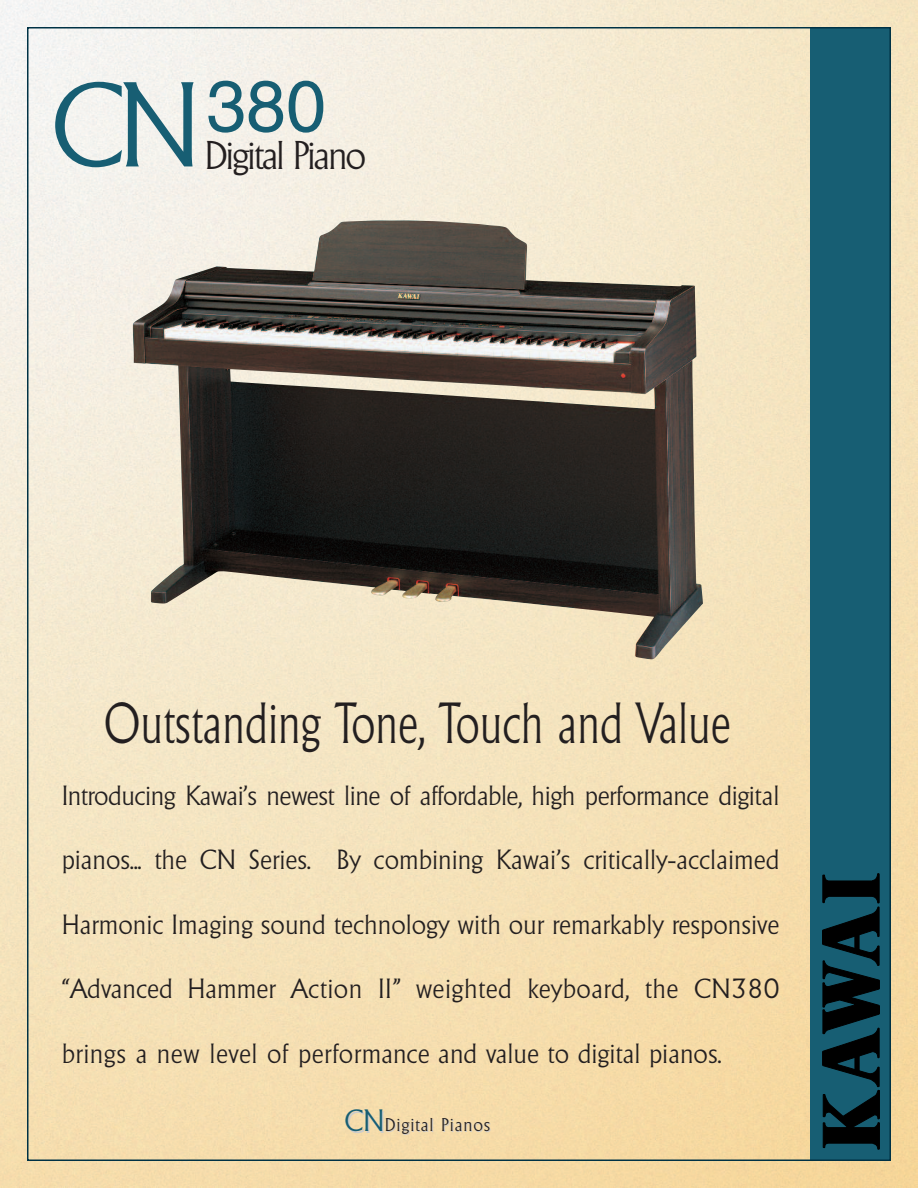
<style>
.page{position:relative;width:918px;height:1188px;background:#fff}
.page>*{position:absolute;margin:0;border:0;box-sizing:border-box;transform-origin:0 0}
.t1{font:200 117px "Alberta";color:#175e73}
.t2{font:72px "Helvetica";color:#175e73}
.t3{font:200 56.25px "Alberta";color:#231f20;scale:.8 1}
.t4{font:200 39px "Alberta";letter-spacing:-.06em;color:#231f20}
.t5{font:200 27px "Alberta";color:#231f20}
.t6{font:200 27px "Alberta";letter-spacing:-.02em;color:#231f20}
.t7{font:200 18px "Alberta";letter-spacing:.05em;color:#231f20}
.s1{font-size:30px;color:#175e73}
</style>
<div class="page">
<img style="left:0;top:0;width:918px;height:1188px">
<div style="left:810px;top:27px;width:81px;height:1134px;background:#175e73"></div>
<img style="left:431px;top:594px;width:248px;height:65px">
<svg style="left:822px;top:873px;width:58px;height:277px"></svg>
<h1 class="t1" style="left:51px;top:60px;width:152px">CN</h1>
<h2 class="t2" style="left:206px;top:80px;width:122px">380</h2>
<h3 class="t4" style="left:205px;top:133px;width:163px">Digital Piano</h3>
<h3 class="t3" style="left:104px;top:692px;width:785px">Outstanding Tone, Touch and Value</h3>
<p class="t6" style="left:62px;top:780px;width:719px">Introducing Kawai’s newest line of affordable, high performance digital</p>
<p class="t5" style="left:62px;top:844px;width:719px">pianos... the CN Series. By combining Kawai’s critically-acclaimed</p>
<p class="t5" style="left:62px;top:909px;width:719px">Harmonic Imaging sound technology with our remarkably responsive</p>
<p class="t5" style="left:62px;top:973px;width:719px">“Advanced Hammer Action II” weighted keyboard, the CN380</p>
<p class="t5" style="left:62px;top:1038px;width:661px">brings a new level of performance and value to digital pianos.</p>
<p class="t7" style="left:345px;top:1114px;width:147px"><span class="s1">CN</span>Digital Pianos</p>
</div>
